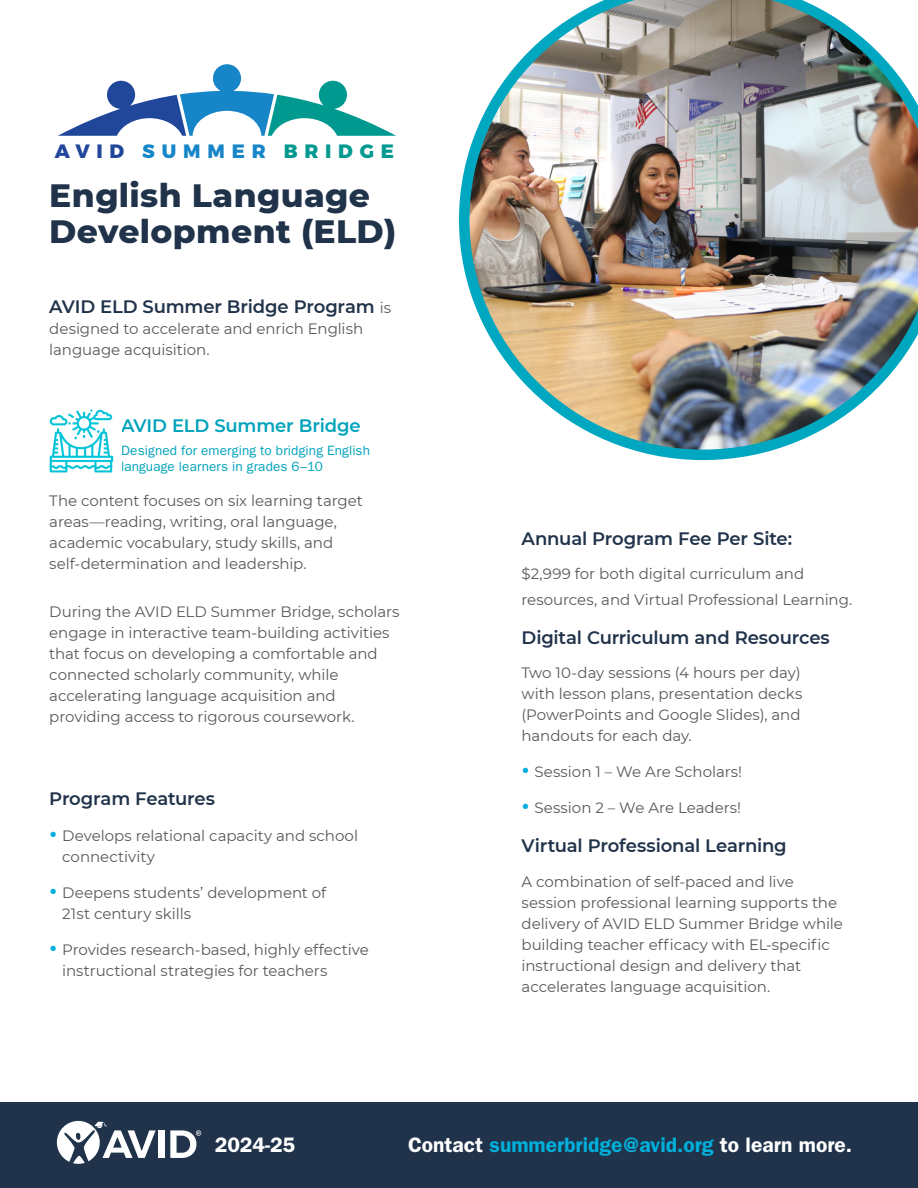
<style>
.page{position:relative;width:918px;height:1188px;background:#fff}
.page>*{position:absolute;margin:0;border:0;box-sizing:border-box;transform-origin:0 0}
.t1{font:800 33px/36px "Montserrat";letter-spacing:.01em;color:#20334a}
.t2{font:600 21px "ITC Franklin Gothic Std";color:#00afdb}
.t3{font:600 21px "ITC Franklin Gothic Std";color:#fff}
.t4{font:800 19.35px "Montserrat";letter-spacing:.355em;color:#1786c8}
.t5{font:600 18px "Montserrat";letter-spacing:-.01em;color:#20334a}
.t6{font:600 18px "Montserrat";letter-spacing:-.005em;color:#00a3bb}
.t7{font:15px/21px "Montserrat";letter-spacing:-.005em;color:#58595b}
.t8{font:13.5px/16.5px "ITC Franklin Gothic Std";letter-spacing:.01em;color:#00a3bb}
.s1{color:#21479b}
.s2{color:#009990}
.s3{font-weight:400;font-size:15px;color:#58595b}
.s4{color:#00afdb}
.s5{color:#fff}
</style>
<div class="page">
<div style="left:0;top:1103px;width:918px;height:85px;background:#20334a"></div>
<svg style="left:57px;top:1121px;width:99px;height:43px"></svg>
<div style="left:159px;top:1130px;width:6px;height:28px;background:#fff"></div>
<svg style="left:170px;top:1130px;width:31px;height:28px"></svg>
<img style="left:459px;top:0;width:459px;height:460px">
<img style="left:50px;top:410px;width:64px;height:63px">
<svg style="left:58px;top:64px;width:338px;height:72px"></svg>
<p class="t4" style="left:55px;top:140px;width:341px"><span class="s1">AVID</span> SUMMER <span class="s2">BRIDGE</span></p>
<p class="t1" style="left:49px;top:176px;width:349px">English Language<br>Development (ELD)</p>
<p class="t5" style="left:49px;top:294px;width:343px">AVID ELD Summer Bridge Program <span class="s3">is</span></p>
<p class="t7" style="left:49px;top:318px;width:315px">designed to accelerate and enrich English language acquisition.</p>
<p class="t6" style="left:121px;top:412px;width:241px">AVID ELD Summer Bridge</p>
<p class="t8" style="left:121px;top:442px;width:250px">Designed for emerging to bridging English language learners in grades 6–10</p>
<p class="t7" style="left:49px;top:489px;width:315px">The content focuses on six learning target areas—reading, writing, oral language, academic vocabulary, study skills, and self-determination and leadership.</p>
<p class="t7" style="left:49px;top:600px;width:352px">During the AVID ELD Summer Bridge, scholars engage in interactive team-building activities that focus on developing a comfortable and connected scholarly community, while accelerating language acquisition and providing access to rigorous coursework.</p>
<p class="t5" style="left:49px;top:786px;width:167px">Program Features</p>
<p class="t7" style="left:62px;top:825px;width:297px;text-indent:-13px"><span class="s4">•</span> Develops relational capacity and school connectivity</p>
<p class="t7" style="left:62px;top:882px;width:266px;text-indent:-13px"><span class="s4">•</span> Deepens students’ development of<br>21st century skills</p>
<p class="t7" style="left:62px;top:939px;width:308px;text-indent:-13px"><span class="s4">•</span> Provides research-based, highly effective instructional strategies for teachers</p>
<p class="t5" style="left:522px;top:526px;width:272px">Annual Program Fee Per Site:</p>
<p class="t7" style="left:522px;top:561px;width:332px;line-height:25.5px">$2,999 for both digital curriculum and resources, and Virtual Professional Learning.</p>
<p class="t5" style="left:522px;top:625px;width:310px">Digital Curriculum and Resources</p>
<p class="t7" style="left:522px;top:662px;width:282px">Two 10-day sessions (4 hours per day) with lesson plans, presentation decks (PowerPoints and Google Slides), and handouts for each day.</p>
<p class="t7" style="left:522px;top:761px;width:222px"><span class="s4">•</span> Session 1 – We Are Scholars!</p>
<p class="t7" style="left:522px;top:797px;width:221px"><span class="s4">•</span> Session 2 – We Are Leaders!</p>
<p class="t5" style="left:522px;top:833px;width:267px">Virtual Professional Learning</p>
<p class="t7" style="left:522px;top:870px;width:323px">A combination of self-paced and live session professional learning supports the delivery of AVID ELD Summer Bridge while building teacher efficacy with EL-specific instructional design and delivery that accelerates language acquisition.</p>
<p class="t3" style="left:215px;top:1133px;width:82px">2024-25</p>
<p class="t2" style="left:408px;top:1132px;width:446px"><span class="s5">Contact</span> summerbridge@avid.org <span class="s5">to learn more.</span></p>
</div>
